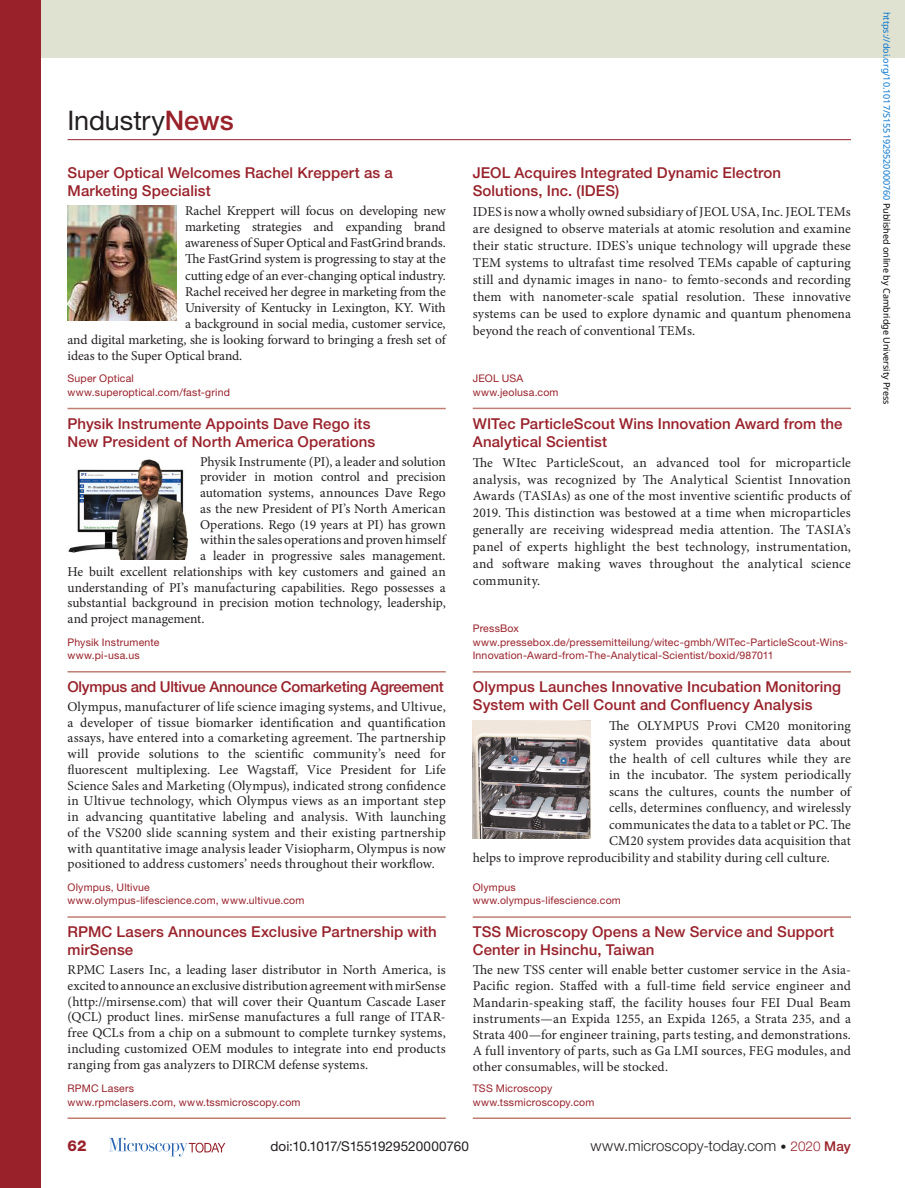
<style>
.page{position:relative;width:905px;height:1188px;background:#fff}
.page>*{position:absolute;margin:0;border:0;box-sizing:border-box;transform-origin:0 0}
.t1{font:27px "Helvetica Neue LT Std";letter-spacing:-.005em;color:#231f20}
.t2{font:500 15px/18px "Helvetica Neue LT Std";letter-spacing:.005em;color:#98212a}
.t3{font:500 15px "Helvetica Neue LT Std";letter-spacing:-.02em;color:#98212a}
.t4{font:300 15px "Helvetica Neue LT Std";letter-spacing:.005em;color:#231f20}
.t5{font:800 15px "Helvetica Neue LT Std";color:#98212a}
.t6{font:13.5px/15.8px "Minion Pro";color:#231f20;text-align:justify}
.t7{font:13.5px "Helvetica Neue LT Std";letter-spacing:-.005em;color:#231f20}
.t8{font:10.5px/13.5px "Helvetica Neue LT Std";letter-spacing:.02em;color:#98212a}
.t9{font:9px "Noto Sans";color:#0172cf}
.s1{font-weight:500;color:#98212a}
.s2{font-size:12px}
.s3{font-size:13.5px;color:#98212a}
.s4{font-weight:500;font-size:13.5px;color:#98212a}
.s5{color:#000}
</style>
<div class="page">
<svg style="left:109px;top:1138px;width:116px;height:18px"></svg>
<div style="left:0;top:0;width:904px;height:58px;background:#e0e2d1"></div>
<div style="left:0;top:0;width:40px;height:1188px;background:#98212a"></div>
<hr style="left:68px;top:139px;width:782px;height:1px;background:#98212a">
<hr style="left:68px;top:408px;width:378px;height:1px;background:#c07e72">
<hr style="left:68px;top:671px;width:378px;height:2px;background:#c07e72">
<hr style="left:68px;top:916px;width:378px;height:2px;background:#c07e72">
<hr style="left:68px;top:1118px;width:378px;height:1px;background:#c07e72">
<hr style="left:472px;top:408px;width:378px;height:1px;background:#c07e72">
<hr style="left:472px;top:671px;width:378px;height:2px;background:#c07e72">
<hr style="left:472px;top:916px;width:378px;height:2px;background:#c07e72">
<hr style="left:472px;top:1118px;width:378px;height:1px;background:#c07e72">
<img style="left:68px;top:206px;width:108px;height:115px">
<img style="left:68px;top:459px;width:120px;height:100px">
<img style="left:473px;top:721px;width:118px;height:117px">
<h1 class="t1" style="left:68px;top:105px;width:168px">Industry<span class="s1">News</span></h1>
<p class="t2" style="left:68px;top:164px;width:327px">Super Optical Welcomes Rachel Kreppert as a<br>Marketing Specialist</p>
<p class="t6" style="left:185px;top:203px;width:262px">Rachel Kreppert will focus on developing new</p>
<p class="t6" style="left:185px;top:219px;width:262px">marketing strategies and expanding brand</p>
<p class="t6" style="left:185px;top:235px;width:262px">awareness of Super Optical and FastGrind brands.</p>
<p class="t6" style="left:185px;top:251px;width:262px">The FastGrind system is progressing to stay at the</p>
<p class="t6" style="left:185px;top:267px;width:262px">cutting edge of an ever-changing optical industry.</p>
<p class="t6" style="left:185px;top:283px;width:262px">Rachel received her degree in marketing from the</p>
<p class="t6" style="left:185px;top:300px;width:262px">University of Kentucky in Lexington, KY. With</p>
<p class="t6" style="left:185px;top:316px;width:262px">a background in social media, customer service,</p>
<p class="t6" style="left:67px;top:332px;width:380px">and digital marketing, she is looking forward to bringing a fresh set of</p>
<p class="t6" style="left:67px;top:348px;width:176px">ideas to the Super Optical brand.</p>
<p class="t8" style="left:68px;top:372px;width:164px">Super Optical www.superoptical.com/fast-grind</p>
<p class="t2" style="left:68px;top:414px;width:309px">Physik Instrumente Appoints Dave Rego its<br>New President of North America Operations</p>
<p class="t6" style="left:200px;top:453px;width:247px">Physik Instrumente (PI), a leader and solution</p>
<p class="t6" style="left:200px;top:469px;width:247px">provider in motion control and precision</p>
<p class="t6" style="left:200px;top:485px;width:247px">automation systems, announces Dave Rego</p>
<p class="t6" style="left:200px;top:501px;width:247px">as the new President of PI’s North American</p>
<p class="t6" style="left:200px;top:516px;width:247px">Operations. Rego (19 years at PI) has grown</p>
<p class="t6" style="left:200px;top:532px;width:247px">within the sales operations and proven himself</p>
<p class="t6" style="left:200px;top:548px;width:247px">a leader in progressive sales management.</p>
<p class="t6" style="left:67px;top:564px;width:380px">He built excellent relationships with key customers and gained an</p>
<p class="t6" style="left:67px;top:579px;width:380px">understanding of PI’s manufacturing capabilities. Rego possesses a</p>
<p class="t6" style="left:67px;top:595px;width:380px">substantial background in precision motion technology, leadership,</p>
<p class="t6" style="left:67px;top:611px;width:139px">and project management.</p>
<p class="t8" style="left:68px;top:635px;width:93px">Physik Instrumente www.pi-usa.us</p>
<p class="t3" style="left:68px;top:678px;width:377px">Olympus and Ultivue Announce Comarketing Agreement</p>
<p class="t6" style="left:68px;top:699px;width:380px">Olympus, manufacturer of life science imaging systems, and Ultivue, a developer of tissue biomarker identification and quantification assays, have entered into a comarketing agreement. The partnership will provide solutions to the scientific community’s need for fluorescent multiplexing. Lee Wagstaff, Vice President for Life Science Sales and Marketing (Olympus), indicated strong confidence in Ultivue technology, which Olympus views as an important step in advancing quantitative labeling and analysis. With launching of the VS200 slide scanning system and their existing partnership with quantitative image analysis leader Visiopharm, Olympus is now positioned to address customers’ needs throughout their workflow.</p>
<p class="t8" style="left:68px;top:880px;width:238px">Olympus, Ultivue<br>www.olympus-lifescience.com, www.ultivue.com</p>
<p class="t2" style="left:68px;top:923px;width:371px">RPMC Lasers Announces Exclusive Partnership with mirSense</p>
<p class="t6" style="left:68px;top:962px;width:380px">RPMC Lasers Inc, a leading laser distributor in North America, is excited to announce an exclusive distribution agreement with mirSense (http://mirsense.com) that will cover their Quantum Cascade Laser (QCL) product lines. mirSense manufactures a full range of ITAR&shy;free QCLs from a chip on a submount to complete turnkey systems, including customized OEM modules to integrate into end products ranging from gas analyzers to DIRCM defense systems.</p>
<p class="t8" style="left:68px;top:1081px;width:234px">RPMC Lasers<br>www.rpmclasers.com, www.tssmicroscopy.com</p>
<p class="t2" style="left:472px;top:164px;width:310px">JEOL Acquires Integrated Dynamic Electron<br>Solutions, Inc. (IDES)</p>
<p class="t6" style="left:472px;top:204px;width:380px;line-height:17px">IDES is now a wholly owned subsidiary of JEOL USA, Inc. JEOL TEMs are designed to observe materials at atomic resolution and examine their static structure. IDES’s unique technology will upgrade these TEM systems to ultrafast time resolved TEMs capable of capturing still and dynamic images in nano- to femto-seconds and recording them with nanometer-scale spatial resolution. These innovative systems can be used to explore dynamic and quantum phenomena beyond the reach of conventional TEMs.</p>
<p class="t8" style="left:472px;top:372px;width:87px">JEOL USA www.jeolusa.com</p>
<p class="t2" style="left:472px;top:414px;width:371px">WITec ParticleScout Wins Innovation Award from the<br>Analytical Scientist</p>
<p class="t6" style="left:472px;top:454px;width:380px;line-height:17px">The WItec ParticleScout, an advanced tool for microparticle analysis, was recognized by The Analytical Scientist Innovation Awards (TASIAs) as one of the most inventive scientific products of 2019. This distinction was bestowed at a time when microparticles generally are receiving widespread media attention. The TASIA’s panel of experts highlight the best technology, instrumentation, and software making waves throughout the analytical science community.</p>
<p class="t8" style="left:472px;top:621px;width:376px">PressBox www.pressebox.de/pressemitteilung/witec-gmbh/WITec-ParticleScout-Wins-<br>Innovation-Award-from-The-Analytical-Scientist/boxid/987011</p>
<p class="t2" style="left:472px;top:678px;width:370px">Olympus Launches Innovative Incubation Monitoring<br>System with Cell Count and Confluency Analysis</p>
<p class="t6" style="left:609px;top:717px;width:243px">The OLYMPUS Provi CM20 monitoring</p>
<p class="t6" style="left:609px;top:734px;width:243px">system provides quantitative data about</p>
<p class="t6" style="left:609px;top:750px;width:243px">the health of cell cultures while they are</p>
<p class="t6" style="left:609px;top:767px;width:243px">in the incubator. The system periodically</p>
<p class="t6" style="left:609px;top:783px;width:243px">scans the cultures, counts the number of</p>
<p class="t6" style="left:609px;top:800px;width:243px">cells, determines confluency, and wirelessly</p>
<p class="t6" style="left:609px;top:816px;width:243px">communicates the data to a tablet or PC. The</p>
<p class="t6" style="left:609px;top:833px;width:243px">CM20 system provides data acquisition that</p>
<p class="t6" style="left:473px;top:849px;width:359px">helps to improve reproducibility and stability during cell culture.</p>
<p class="t8" style="left:472px;top:880px;width:150px">Olympus www.olympus-lifescience.com</p>
<p class="t2" style="left:472px;top:923px;width:363px">TSS Microscopy Opens a New Service and Support<br>Center in Hsinchu, Taiwan</p>
<p class="t6" style="left:472px;top:962px;width:380px">The new TSS center will enable better customer service in the Asia-Pacific region. Staffed with a full-time field service engineer and Mandarin-speaking staff, the facility houses four FEI Dual Beam instruments—an Expida 1255, an Expida 1265, a Strata 235, and a Strata 400—for engineer training, parts testing, and demonstrations.<br>A full inventory of parts, such as Ga LMI sources, FEG modules, and other consumables, will be stocked.</p>
<p class="t8" style="left:472px;top:1081px;width:123px">TSS Microscopy www.tssmicroscopy.com</p>
<p class="t5" style="left:68px;top:1137px;width:20px">62</p>
<p class="t7" style="left:270px;top:1138px;width:200px">doi:10.1017/S1551929520000760</p>
<p class="t4" style="left:590px;top:1137px;width:262px">www.microscopy-today.com <span class="s2">•</span> <span class="s3">2020</span> <span class="s4">May</span></p>
<p class="t9" style="left:893px;top:12px;width:394px;rotate:90deg">https://doi.org/10.1017/S1551929520000760 <span class="s5">Published online by Cambridge University Press</span></p>
</div>
